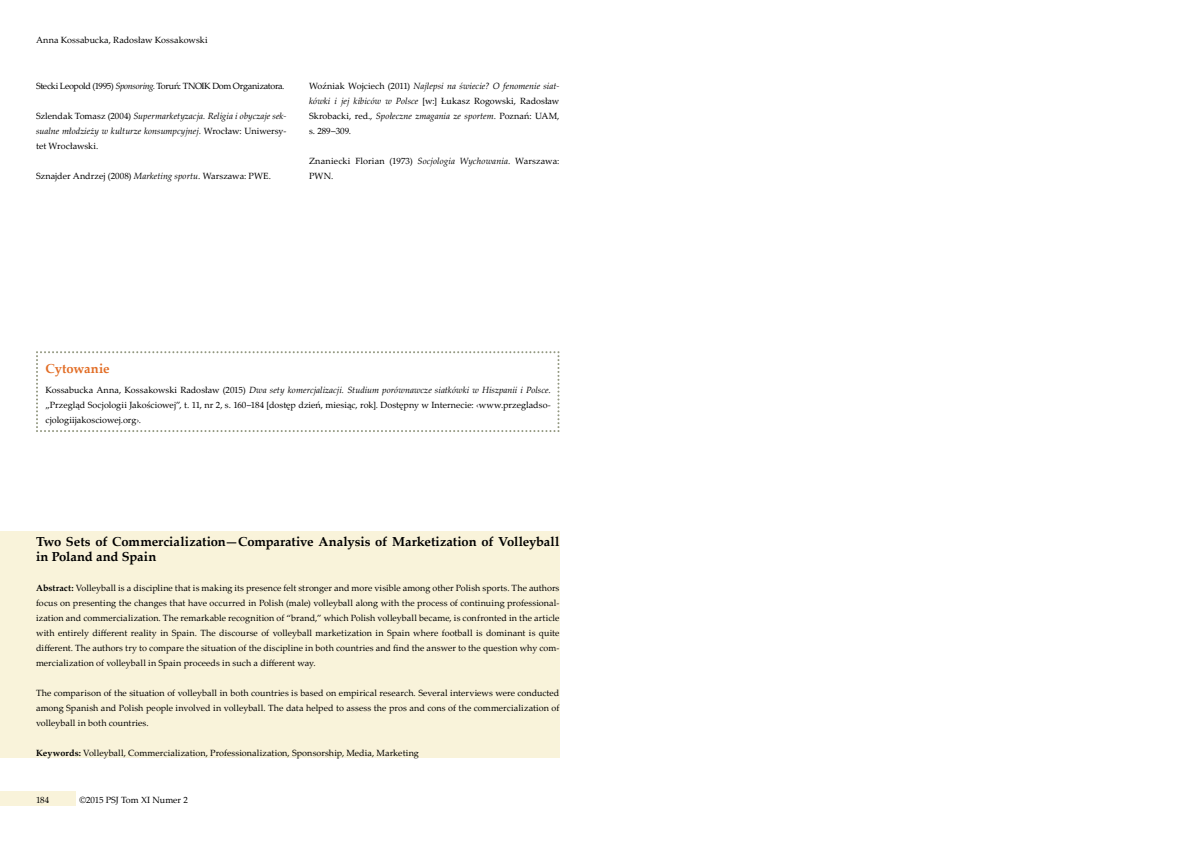
<style>
.page{position:relative;width:1191px;height:842px;background:#fff}
.page>*{position:absolute;margin:0;border:0;box-sizing:border-box;transform-origin:0 0}
.t1{font:700 13px/15px "Palatino Linotype";letter-spacing:-.005em;color:#000}
.t2{font:700 13px "Palatino Linotype";color:#e26d25}
.t3{font:9px/15px "Palatino Linotype";letter-spacing:.005em;color:#000;text-align:justify}
.t4{font:italic 9px/15px "Palatino Linotype";letter-spacing:.005em;color:#000;text-align:justify}
.t5{font:9px "Palatino Linotype";letter-spacing:-.04em;color:#000}
.s1{font-style:italic}
.s2{font-style:normal}
.s3{font-weight:700}
</style>
<div class="page">
<div style="left:0;top:791px;width:76px;height:15px;background:#f9f3da"></div>
<div style="left:0;top:531px;width:559px;height:227px;background:#f9f3da"></div>
<svg style="left:36px;top:351px;width:523px;height:81px"></svg>
<p class="t3" style="left:36px;top:32px;width:173px">Anna Kossabucka, Radosław Kossakowski</p>
<p class="t5" style="left:36px;top:80px;width:250px">Stecki Leopold (1995) <span class="s1">Sponsoring</span>. Toruń: TNOIK Dom Organizatora.</p>
<p class="t4" style="left:36px;top:108px;width:252px"><span class="s2">Szlendak Tomasz (2004)</span> Supermarketyzacja. Religia i obyczaje sek&shy;sualne młodzieży w kulturze konsumpcyjnej<span class="s2">. Wrocław: Uniwersy&shy;tet Wrocławski.</span></p>
<p class="t3" style="left:36px;top:168px;width:236px">Sznajder Andrzej (2008) <span class="s1">Marketing sportu</span>. Warszawa: PWE.</p>
<p class="t3" style="left:309px;top:78px;width:252px">Woźniak Wojciech (2011) <span class="s1">Najlepsi na świecie? O fenomenie siat&shy;kówki i jej kibiców w Polsce</span> [w:] Łukasz Rogowski, Radosław Skrobacki, red., <span class="s1">Społeczne zmagania ze sportem</span>. Poznań: UAM, s. 289–309.</p>
<p class="t3" style="left:309px;top:153px;width:252px">Znaniecki Florian (1973) <span class="s1">Socjologia Wychowania</span>. Warszawa:<br>PWN.</p>
<h1 class="t2" style="left:45px;top:359px;width:66px">Cytowanie</h1>
<p class="t3" style="left:45px;top:382px;width:507px">Kossabucka Anna, Kossakowski Radosław (2015) <span class="s1">Dwa sety komercjalizacji. Studium porównawcze siatkówki w Hiszpanii i Polsce</span>. „Przegląd Socjologii Jakościowej”, t. 11, nr 2, s. 160‒184 [dostęp dzień, miesiąc, rok]. Dostępny w Internecie: ‹www.przegladso&shy;cjologiijakosciowej.org›.</p>
<h1 class="t1" style="left:36px;top:534px;width:525px">Two Sets of Commercialization—Comparative Analysis of Marketization of Volleyball in Poland and Spain</h1>
<p class="t3" style="left:36px;top:580px;width:525px"><span class="s3">Abstract:</span> Volleyball is a discipline that is making its presence felt stronger and more visible among other Polish sports. The authors focus on presenting the changes that have occurred in Polish (male) volleyball along with the process of continuing professional&shy;ization and commercialization. The remarkable recognition of “brand,” which Polish volleyball became, is confronted in the article with entirely different reality in Spain. The discourse of volleyball marketization in Spain where football is dominant is quite different. The authors try to compare the situation of the discipline in both countries and find the answer to the question why com&shy;mercialization of volleyball in Spain proceeds in such a different way.</p>
<p class="t3" style="left:36px;top:685px;width:525px">The comparison of the situation of volleyball in both countries is based on empirical research. Several interviews were conducted among Spanish and Polish people involved in volleyball. The data helped to assess the pros and cons of the commercialization of volleyball in both countries.</p>
<p class="t3" style="left:36px;top:745px;width:384px"><span class="s3">Keywords:</span> Volleyball, Commercialization, Professionalization, Sponsorship, Media, Marketing</p>
<p class="t3" style="left:36px;top:792px;width:15px">184</p>
<p class="t3" style="left:79px;top:792px;width:110px">©2015 PSJ Tom XI Numer 2</p>
</div>
